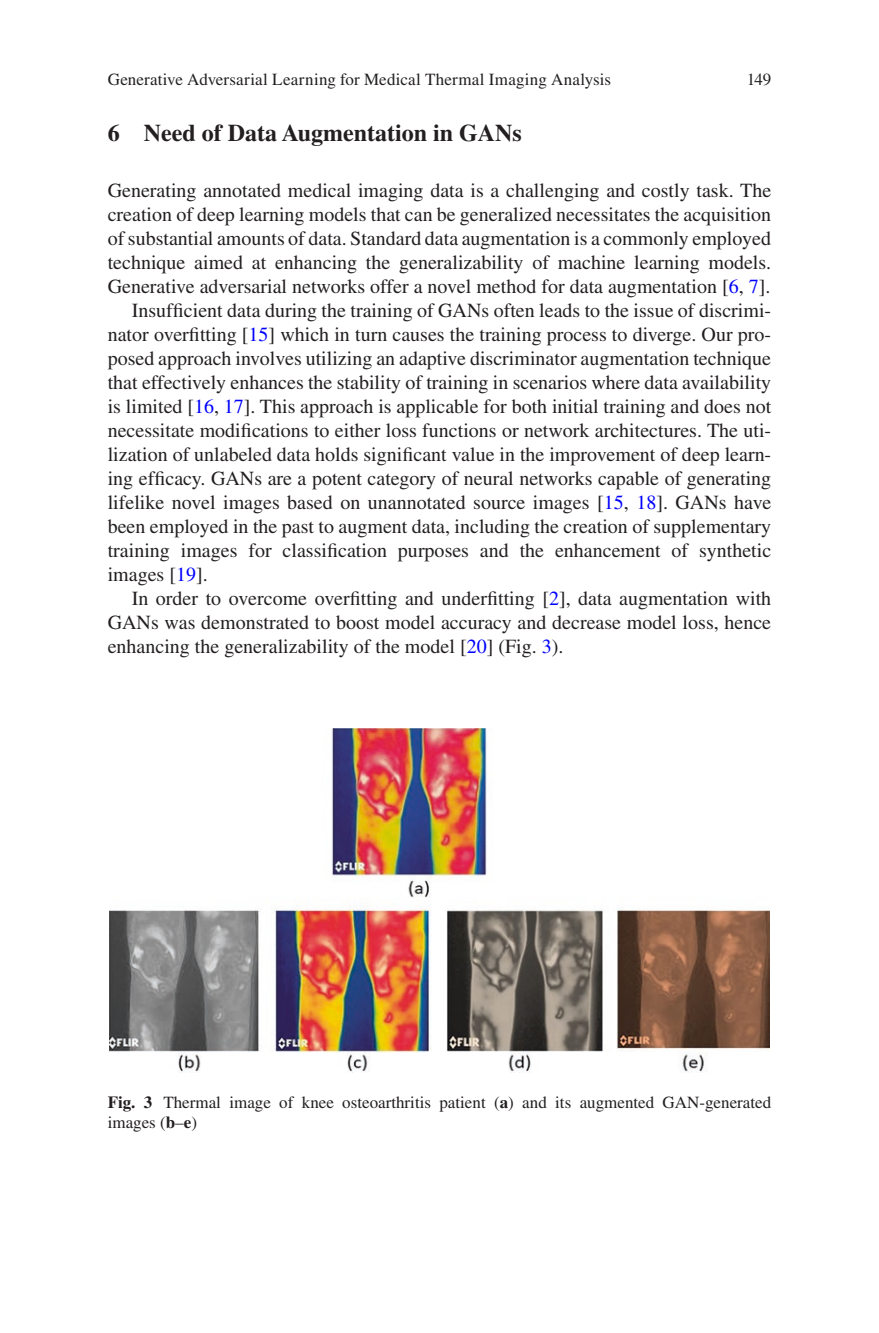
<style>
.page{position:relative;width:879px;height:1333px;background:#fff}
.page>*{position:absolute;margin:0;border:0;box-sizing:border-box;transform-origin:0 0}
._1_hd{font:700 24px "Times LT Std";color:#231f20}
.Text{font:20px/24px "Times LT Std";color:#231f20;text-align:justify}
.Text_flush{font:20px/24px "Times LT Std";color:#231f20;text-align:justify}
.t1{font:17px/20px "Times LT Std";color:#231f20}
.s1{color:#00f}
.s2{font-weight:700}
</style>
<div class="page">
<img style="left:109px;top:728px;width:660px;height:343px">
<p class="t1" style="left:108px;top:69px;width:505px">Generative Adversarial Learning for Medical Thermal Imaging Analysis</p>
<p class="t1" style="left:747px;top:69px;width:26px">149</p>
<h2 class="_1_hd" style="left:108px;top:118px;width:416px">6 Need of Data Augmentation in GANs</h2>
<p class="Text_flush" style="left:108px;top:178px;width:665px">Generating annotated medical imaging data is a challenging and costly task. The creation of deep learning models that can be generalized necessitates the acquisition of substantial amounts of data. Standard data augmentation is a commonly employed technique aimed at enhancing the generalizability of machine learning models.<br>Generative adversarial networks offer a novel method for data augmentation [<span class="s1">6</span>, <span class="s1">7</span>].</p>
<p class="Text" style="left:108px;top:298px;width:665px;text-indent:24px">Insufficient data during the training of GANs often leads to the issue of discrimi&shy;nator overfitting [<span class="s1">15</span>] which in turn causes the training process to diverge. Our pro&shy;posed approach involves utilizing an adaptive discriminator augmentation technique that effectively enhances the stability of training in scenarios where data availability is limited [<span class="s1">16</span>, <span class="s1">17</span>]. This approach is applicable for both initial training and does not necessitate modifications to either loss functions or network architectures. The uti&shy;lization of unlabeled data holds significant value in the improvement of deep learn&shy;ing efficacy. GANs are a potent category of neural networks capable of generating lifelike novel images based on unannotated source images [<span class="s1">15</span>, <span class="s1">18</span>]. GANs have been employed in the past to augment data, including the creation of supplementary training images for classification purposes and the enhancement of synthetic images [<span class="s1">19</span>].</p>
<p class="Text" style="left:108px;top:586px;width:665px;text-indent:24px">In order to overcome overfitting and underfitting [<span class="s1">2</span>], data augmentation with GANs was demonstrated to boost model accuracy and decrease model loss, hence enhancing the generalizability of the model [<span class="s1">20</span>] (Fig. <span class="s1">3</span>).</p>
<p class="t1" style="left:108px;top:1091px;width:665px"><span class="s2">Fig. 3</span> Thermal image of knee osteoarthritis patient (<span class="s2">a</span>) and its augmented GAN-generated images (<span class="s2">b</span>–<span class="s2">e</span>)</p>
</div>
